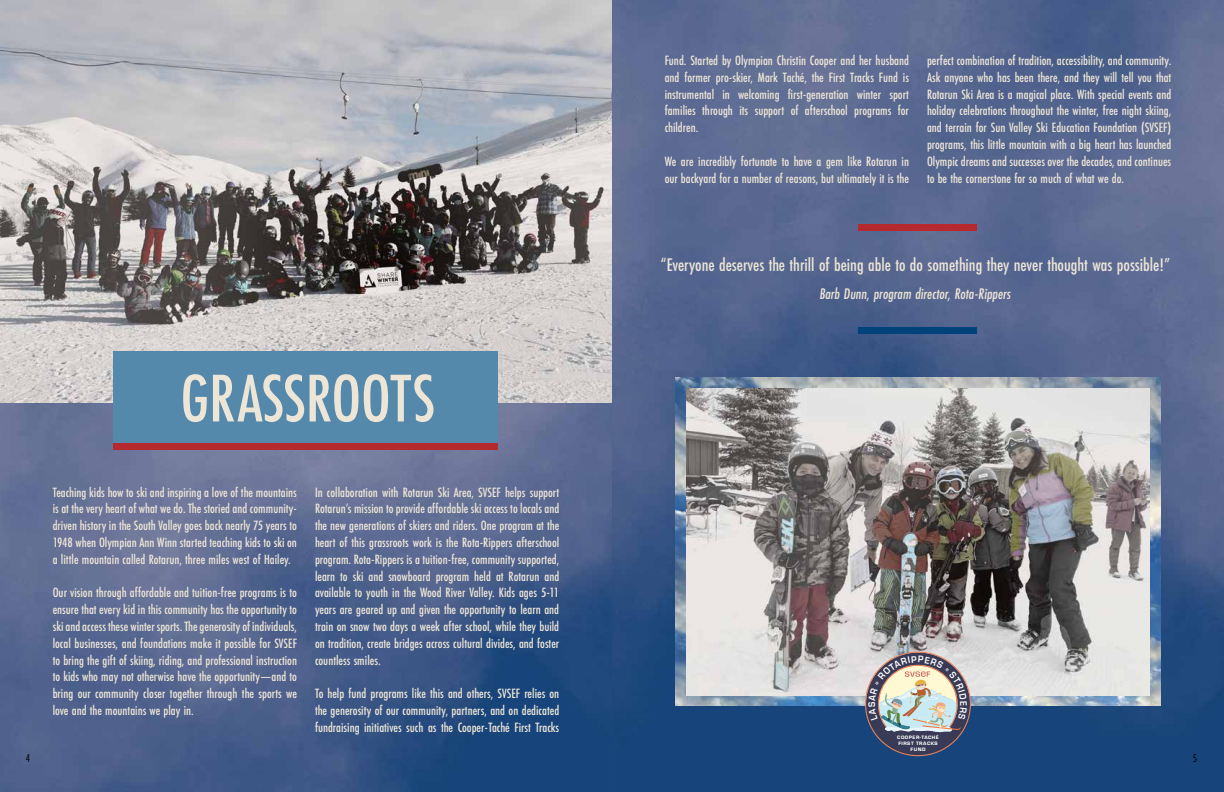
<style>
.page{position:relative;width:1224px;height:792px;background:#fff}
.page>*{position:absolute;margin:0;border:0;box-sizing:border-box;transform-origin:0 0}
.t1{font:500 70px "Futura PT Cond";color:#ede6d7}
.t2{font:500 19px "Futura PT Cond";color:#ede6d7}
.t3{font:italic 500 16px "Futura PT Cond";color:#ede6d7}
.t4{font:500 14px/16.8px "Futura PT Cond";color:#ede6d7;text-align:justify}
.t5{font:12px "Futura PT Cond";color:#000}
.t6{font:5.1px/5.7px "Eurostile Hea";letter-spacing:.1em;color:#fff;text-align:center}
</style>
<div class="page">
<img style="left:0;top:403px;width:612px;height:389px">
<img style="left:0;top:0;width:612px;height:403px">
<div style="left:114px;top:351px;width:384px;height:92px;background:#5589ac"></div>
<div style="left:114px;top:443px;width:384px;height:6px;background:#b6292f"></div>
<img style="left:612px;top:0;width:612px;height:792px">
<div style="left:859px;top:327px;width:118px;height:7px;background:#00437b"></div>
<div style="left:859px;top:224px;width:118px;height:7px;background:#b6292f"></div>
<img style="left:675px;top:378px;width:486px;height:328px">
<img style="left:686px;top:388px;width:464px;height:307px">
<img style="left:865px;top:652px;width:106px;height:104px">
<h1 class="t1" style="left:181px;top:357px;width:256px">GRASSROOTS</h1>
<p class="t5" style="left:26px;top:751px;width:6px">4</p>
<p class="t4" style="left:53px;top:484px;width:246px">Teaching kids how to ski and inspiring a love of the mountains is at the very heart of what we do. The storied and community&shy;driven history in the South Valley goes back nearly 75 years to 1948 when Olympian Ann Winn started teaching kids to ski on a little mountain called Rotarun, three miles west of Hailey.</p>
<p class="t4" style="left:53px;top:584px;width:246px">Our vision through affordable and tuition-free programs is to ensure that every kid in this community has the opportunity to ski and access these winter sports. The generosity of individuals, local businesses, and foundations make it possible for SVSEF to bring the gift of skiing, riding, and professional instruction to kids who may not otherwise have the opportunity—and to bring our community closer together through the sports we love and the mountains we play in.</p>
<p class="t4" style="left:315px;top:484px;width:246px">In collaboration with Rotarun Ski Area, SVSEF helps support Rotarun’s mission to provide affordable ski access to locals and the new generations of skiers and riders. One program at the heart of this grassroots work is the Rota-Rippers afterschool program. Rota-Rippers is a tuition-free, community supported, learn to ski and snowboard program held at Rotarun and available to youth in the Wood River Valley. Kids ages 5-11 years are geared up and given the opportunity to learn and train on snow two days a week after school, while they build on tradition, create bridges across cultural divides, and foster countless smiles.</p>
<p class="t4" style="left:315px;top:685px;width:246px">To help fund programs like this and others, SVSEF relies on the generosity of our community, partners, and on dedicated fundraising initiatives such as the Cooper-Taché First Tracks</p>
<p class="t4" style="left:665px;top:52px;width:246px">Fund. Started by Olympian Christin Cooper and her husband and former pro-skier, Mark Taché, the First Tracks Fund is instrumental in welcoming first-generation winter sport families through its support of afterschool programs for children.</p>
<p class="t4" style="left:665px;top:153px;width:246px">We are incredibly fortunate to have a gem like Rotarun in our backyard for a number of reasons, but ultimately it is the</p>
<p class="t4" style="left:927px;top:52px;width:246px">perfect combination of tradition, accessibility, and community.<br>Ask anyone who has been there, and they will tell you that Rotarun Ski Area is a magical place. With special events and holiday celebrations throughout the winter, free night skiing, and terrain for Sun Valley Ski Education Foundation (SVSEF) programs, this little mountain with a big heart has launched Olympic dreams and successes over the decades, and continues to be the cornerstone for so much of what we do.</p>
<h2 class="t2" style="left:661px;top:254px;width:511px">“Everyone deserves the thrill of being able to do something they never thought was possible!”</h2>
<p class="t3" style="left:820px;top:285px;width:193px">Barb Dunn, program director, Rota-Rippers</p>
<p class="t6" style="left:897px;top:735px;width:43px">COOPER-TACHÉ<br>FIRST TRACKS<br>FUND</p>
<p class="t5" style="left:1193px;top:751px;width:6px">5</p>
</div>
